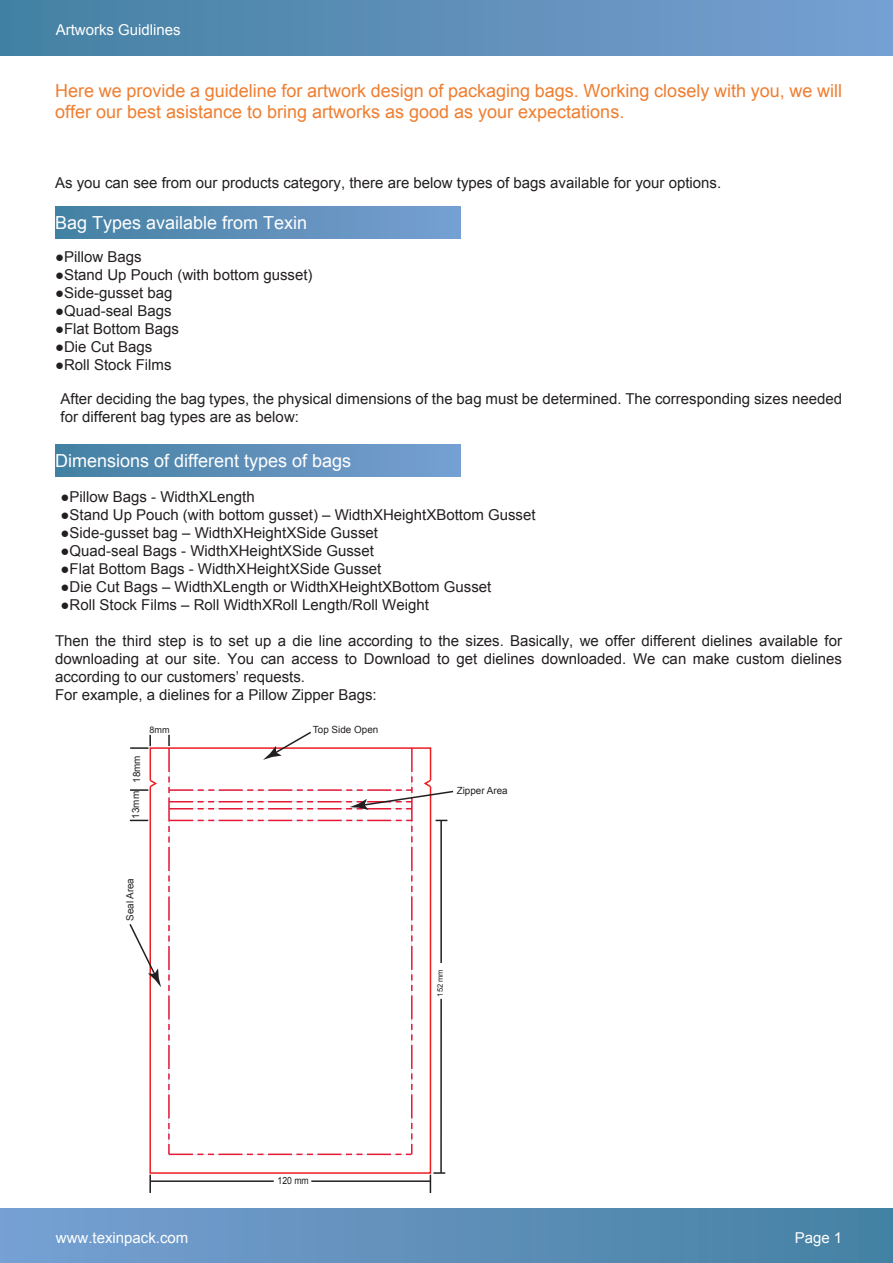
<style>
.page{position:relative;width:893px;height:1263px;background:#fff}
.page>*{position:absolute;margin:0;border:0;box-sizing:border-box;transform-origin:0 0}
.t1{font:18px/21.6px "Arial";color:#ef7e30}
.t2{font:18px "Arial";color:#fff}
.t3{font:15px/18px "Arial";color:#231f20}
.t4{font:15px "Arial";color:#fff}
.t5{font:9.9px "Arial";color:#231f20}
.t6{font:9.9px "Arial";color:#231f20;scale:.88 1}
.t7{font:9px "Arial";color:#231f20}
.t8{font:7.5px "Arial";color:#231f20}
</style>
<div class="page">
<div style="left:0;top:0;width:893px;height:56px;background:linear-gradient(to right,#4480a1,#779fd2)"></div>
<div style="left:0;top:1209px;width:893px;height:54px;background:linear-gradient(to right,#78a0d2,#4581a2)"></div>
<div style="left:55px;top:206px;width:405px;height:33px;background:linear-gradient(to right,#4480a1,#779fd2)"></div>
<div style="left:55px;top:444px;width:405px;height:33px;background:linear-gradient(to right,#4480a1,#779fd2)"></div>
<svg style="left:149px;top:1174px;width:2px;height:19px"></svg>
<hr style="left:311px;top:1180px;width:119px;height:2px;background:#231f20">
<hr style="left:150px;top:1180px;width:124px;height:2px;background:#231f20">
<svg style="left:430px;top:1172px;width:15px;height:21px"></svg>
<hr style="left:440px;top:999px;width:2px;height:174px;background:#231f20">
<svg style="left:130px;top:778px;width:27px;height:13px"></svg>
<svg style="left:129px;top:922px;width:32px;height:65px"></svg>
<svg style="left:130px;top:820px;width:18px;height:1px"></svg>
<svg style="left:130px;top:735px;width:21px;height:14px"></svg>
<svg style="left:168px;top:731px;width:286px;height:424px"></svg>
<p class="t4" style="left:56px;top:20px;width:127px">Artworks Guidlines</p>
<p class="t1" style="left:55px;top:80px;width:788px">Here we provide a guideline for artwork design of packaging bags. Working closely with you, we will offer our best asistance to bring artworks as good as your expectations.</p>
<p class="t3" style="left:55px;top:174px;width:668px">As you can see from our products category, there are below types of bags available for your options.</p>
<p class="t2" style="left:55px;top:211px;width:254px">Bag Types available from Texin</p>
<p class="t3" style="left:55px;top:248px;width:88px">●Pillow Bags</p>
<p class="t3" style="left:55px;top:266px;width:259px">●Stand Up Pouch (with bottom gusset)</p>
<p class="t3" style="left:55px;top:284px;width:119px">●Side-gusset bag</p>
<p class="t3" style="left:55px;top:302px;width:118px">●Quad-seal Bags</p>
<p class="t3" style="left:55px;top:320px;width:126px">●Flat Bottom Bags</p>
<p class="t3" style="left:55px;top:338px;width:99px">●Die Cut Bags</p>
<p class="t3" style="left:55px;top:356px;width:118px">●Roll Stock Films</p>
<p class="t3" style="left:61px;top:390px;width:783px">After deciding the bag types, the physical dimensions of the bag must be determined. The corresponding sizes needed for different bag types are as below:</p>
<p class="t2" style="left:55px;top:449px;width:298px">Dimensions of different types of bags</p>
<p class="t3" style="left:61px;top:488px;width:196px">●Pillow Bags - WidthXLength</p>
<p class="t3" style="left:61px;top:506px;width:477px">●Stand Up Pouch (with bottom gusset) – WidthXHeightXBottom Gusset</p>
<p class="t3" style="left:61px;top:524px;width:319px">●Side-gusset bag – WidthXHeightXSide Gusset</p>
<p class="t3" style="left:61px;top:542px;width:315px">●Quad-seal Bags - WidthXHeightXSide Gusset</p>
<p class="t3" style="left:61px;top:560px;width:322px">●Flat Bottom Bags - WidthXHeightXSide Gusset</p>
<p class="t3" style="left:61px;top:578px;width:432px">●Die Cut Bags – WidthXLength or WidthXHeightXBottom Gusset</p>
<p class="t3" style="left:61px;top:596px;width:370px">●Roll Stock Films – Roll WidthXRoll Length/Roll Weight</p>
<p class="t3" style="left:55px;top:632px;width:788px">Then the third step is to set up a die line according to the sizes. Basically, we offer different dielines available for downloading at our site. You can access to Download to get dielines downloaded. We can make custom dielines according to our customers’ requests.<br>For example, a dielines for a Pillow Zipper Bags:</p>
<p class="t5" style="left:130px;top:783px;width:29px;rotate:-90deg">18mm</p>
<p class="t5" style="left:129px;top:819px;width:29px;rotate:-90deg">13mm</p>
<p class="t7" style="left:150px;top:724px;width:22px">8mm</p>
<p class="t5" style="left:124px;top:921px;width:44px;rotate:-90deg">Seal Area</p>
<p class="t5" style="left:313px;top:723px;width:67px">Top Side Open</p>
<p class="t5" style="left:457px;top:784px;width:53px">Zipper Area</p>
<p class="t8" style="left:435px;top:996px;width:29px;rotate:-90deg">152 mm</p>
<p class="t6" style="left:278px;top:1174px;width:37px">120 mm</p>
<p class="t4" style="left:56px;top:1227px;width:134px">www.texinpack.com</p>
<p class="t4" style="left:795px;top:1227px;width:49px">Page 1</p>
</div>
